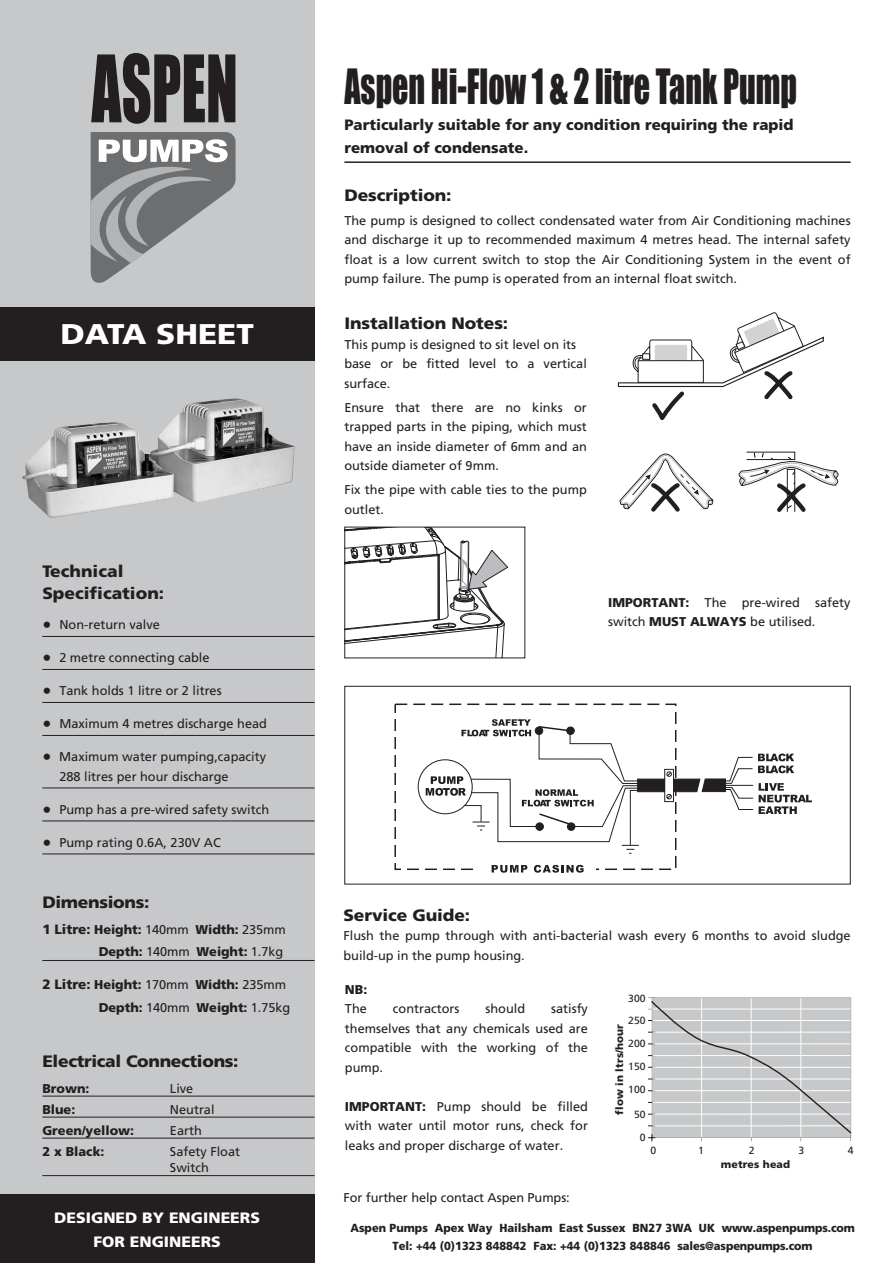
<style>
.page{position:relative;width:893px;height:1263px;background:#fff}
.page>*{position:absolute;margin:0;border:0;box-sizing:border-box;transform-origin:0 0}
.t1{font:45px "Impact";color:#231f20;scale:.71 1}
.t2{font:900 28.5px "Frutiger";color:#fff;scale:1.1 1}
.t3{font:900 16.5px/22.5px "Frutiger";letter-spacing:-.005em;color:#231f20;scale:1.05 1}
.t4{font:900 15px/22.5px "Frutiger";color:#231f20}
.t5{font:900 15px/24px "Frutiger";color:#fff;text-align:center;scale:1.05 1}
.t6{font:12.75px/19.5px "Frutiger";color:#231f20}
.t7{font:900 12.75px/22.5px "Frutiger";letter-spacing:-.005em;color:#231f20;text-align:right}
.t8{font:900 11.7px/18px "Frutiger";color:#231f20;text-align:center;scale:.95 1}
.t9{font:900 10.5px "Frutiger";letter-spacing:.01em;color:#231f20}
.t10{font:10.35px/21.9px "Frutiger";color:#231f20}
.s1{font-weight:900;font-size:18px}
.s2{font-size:13.5px}
.s3{font-weight:400}
.s4{font-weight:900}
</style>
<div class="page">
<div style="left:0;top:0;width:314px;height:1263px;background:#c6c8ca"></div>
<hr style="left:344px;top:161px;width:506px;height:2px;background:#231f20">
<div style="left:394px;top:704px;width:282px;height:166px;border:2px dashed #231f20"></div>
<svg style="left:418px;top:760px;width:54px;height:54px"></svg>
<div style="left:475px;top:865px;width:120px;height:13px;background:#fff"></div>
<svg style="left:491px;top:865px;width:36px;height:8px"></svg>
<svg style="left:534px;top:865px;width:49px;height:8px"></svg>
<svg style="left:425px;top:719px;width:386px;height:135px"></svg>
<div style="left:344px;top:686px;width:506px;height:198px;border:1px solid #231f20"></div>
<svg style="left:91px;top:53px;width:144px;height:71px"></svg>
<svg style="left:90px;top:132px;width:145px;height:151px"></svg>
<div style="left:0;top:308px;width:314px;height:53px;background:#231f20"></div>
<hr style="left:42px;top:636px;width:272px;height:1px;background:#231f20">
<hr style="left:42px;top:669px;width:272px;height:1px;background:#231f20">
<hr style="left:42px;top:702px;width:272px;height:1px;background:#231f20">
<hr style="left:42px;top:735px;width:272px;height:1px;background:#231f20">
<hr style="left:42px;top:788px;width:272px;height:1px;background:#231f20">
<hr style="left:42px;top:821px;width:272px;height:1px;background:#231f20">
<hr style="left:42px;top:854px;width:272px;height:1px;background:#231f20">
<hr style="left:42px;top:960px;width:272px;height:1px;background:#231f20">
<hr style="left:42px;top:1096px;width:272px;height:1px;background:#231f20">
<hr style="left:42px;top:1117px;width:272px;height:1px;background:#231f20">
<hr style="left:42px;top:1138px;width:272px;height:1px;background:#231f20">
<hr style="left:42px;top:1175px;width:272px;height:1px;background:#231f20">
<img style="left:22px;top:398px;width:273px;height:120px">
<div style="left:0;top:1195px;width:314px;height:68px;background:#231f20"></div>
<svg style="left:346px;top:529px;width:162px;height:127px"></svg>
<div style="left:344px;top:527px;width:181px;height:131px;border:1px solid #231f20"></div>
<svg style="left:617px;top:312px;width:207px;height:108px"></svg>
<svg style="left:619px;top:453px;width:94px;height:59px"></svg>
<svg style="left:738px;top:452px;width:101px;height:60px"></svg>
<svg style="left:648px;top:997px;width:203px;height:144px;background:#cacccd"></svg>
<h2 class="t2" style="left:60px;top:323px;width:177px">DATA SHEET</h2>
<p class="t3" style="left:42px;top:561px;width:118px">Technical<br>Specification:</p>
<p class="t6" style="left:42px;top:616px;width:119px"><span class="s1">•</span> Non-return valve</p>
<p class="t6" style="left:42px;top:649px;width:169px"><span class="s1">•</span> 2 metre connecting cable</p>
<p class="t6" style="left:42px;top:682px;width:181px"><span class="s1">•</span> Tank holds 1 litre or 2 litres</p>
<p class="t6" style="left:42px;top:715px;width:226px"><span class="s1">•</span> Maximum 4 metres discharge head</p>
<p class="t6" style="left:59px;top:748px;width:208px;text-indent:-17px"><span class="s1">•</span> Maximum water pumping,capacity<br>288 litres per hour discharge</p>
<p class="t6" style="left:42px;top:801px;width:228px"><span class="s1">•</span> Pump has a pre-wired safety switch</p>
<p class="t6" style="left:42px;top:834px;width:180px"><span class="s1">•</span> Pump rating 0.6A, 230V AC</p>
<p class="t3" style="left:42px;top:893px;width:103px">Dimensions:</p>
<p class="t7" style="left:42px;top:919px;width:245px"><span class="s2">1 Litre:</span> Height: <span class="s3">140mm</span> Width: <span class="s3">235mm<br></span>Depth: <span class="s3">140mm</span> Weight: <span class="s3">1.7kg</span></p>
<p class="t7" style="left:99px;top:975px;width:193px;text-align:left;text-indent:-56px"><span class="s2">2 Litre:</span> Height: <span class="s3">170mm</span> Width: <span class="s3">235mm<br></span>Depth: <span class="s3">140mm</span> Weight: <span class="s3">1.75kg</span></p>
<p class="t3" style="left:42px;top:1052px;width:188px">Electrical Connections:</p>
<p class="t7" style="left:42px;top:1078px;width:49px">Brown:</p>
<p class="t6" style="left:170px;top:1080px;width:25px">Live</p>
<p class="t7" style="left:42px;top:1099px;width:34px">Blue:</p>
<p class="t6" style="left:170px;top:1101px;width:46px">Neutral</p>
<p class="t7" style="left:42px;top:1120px;width:93px">Green/yellow:</p>
<p class="t6" style="left:170px;top:1122px;width:33px">Earth</p>
<p class="t7" style="left:42px;top:1141px;width:64px">2 x Black:</p>
<p class="t6" style="left:170px;top:1144px;width:72px;line-height:16.5px">Safety Float<br>Switch</p>
<p class="t5" style="left:54px;top:1207px;width:197px">DESIGNED BY ENGINEERS<br>FOR ENGINEERS</p>
<h1 class="t1" style="left:344px;top:72px;width:639px">Aspen Hi-Flow 1 &amp; 2 litre Tank Pump</h1>
<p class="t4" style="left:344px;top:115px;width:450px">Particularly suitable for any condition requiring the rapid removal of condensate.</p>
<p class="t3" style="left:344px;top:185px;width:104px">Description:</p>
<p class="t6" style="left:344px;top:211px;width:508px;text-align:justify">The pump is designed to collect condensated water from Air Conditioning machines and discharge it up to recommended maximum 4 metres head. The internal safety float is a low current switch to stop the Air Conditioning System in the event of pump failure. The pump is operated from an internal float switch.</p>
<p class="t3" style="left:344px;top:314px;width:157px">Installation Notes:</p>
<p class="t6" style="left:344px;top:336px;width:244px">This pump is designed to sit level on its base or be fitted level to a vertical surface.</p>
<p class="t6" style="left:344px;top:399px;width:244px;text-align:justify">Ensure that there are no kinks or trapped parts in the piping, which must have an inside diameter of 6mm and an outside diameter of 9mm.</p>
<p class="t6" style="left:344px;top:481px;width:244px">Fix the pipe with cable ties to the pump outlet.</p>
<p class="t6" style="left:608px;top:593px;width:244px"><span class="s4">IMPORTANT:</span> The pre-wired safety switch <span class="s4">MUST ALWAYS</span> be utilised.</p>
<p class="t3" style="left:343px;top:905px;width:122px">Service Guide:</p>
<p class="t6" style="left:343px;top:927px;width:508px">Flush the pump through with anti-bacterial wash every 6 months to avoid sludge build-up in the pump housing.</p>
<p class="t7" style="left:345px;top:979px;width:24px">NB:</p>
<p class="t6" style="left:345px;top:1000px;width:23px">The</p>
<p class="t6" style="left:393px;top:1000px;width:68px">contractors</p>
<p class="t6" style="left:485px;top:1000px;width:41px">should</p>
<p class="t6" style="left:345px;top:1000px;width:244px;text-align:justify;text-indent:206px">satisfy themselves that any chemicals used are compatible with the working of the pump.</p>
<p class="t6" style="left:345px;top:1097px;width:244px;text-align:justify"><span class="s4">IMPORTANT:</span> Pump should be filled with water until motor runs, check for leaks and proper discharge of water.</p>
<p class="t6" style="left:343px;top:1189px;width:228px">For further help contact Aspen Pumps:</p>
<p class="t10" style="left:628px;top:988px;width:19px">300<br>250</p>
<p class="t10" style="left:628px;top:1034px;width:19px">200</p>
<p class="t10" style="left:628px;top:1057px;width:19px">150</p>
<p class="t10" style="left:628px;top:1080px;width:19px">100</p>
<p class="t10" style="left:634px;top:1104px;width:13px">50</p>
<p class="t10" style="left:640px;top:1127px;width:7px">0</p>
<p class="t9" style="left:615px;top:1115px;width:92px;rotate:-90deg">flow in ltrs/hour</p>
<p class="t10" style="left:650px;top:1140px;width:7px">0</p>
<p class="t10" style="left:698px;top:1140px;width:7px">1</p>
<p class="t10" style="left:748px;top:1140px;width:7px">2</p>
<p class="t10" style="left:798px;top:1140px;width:7px">3</p>
<p class="t10" style="left:847px;top:1140px;width:7px">4</p>
<p class="t9" style="left:720px;top:1160px;width:71px">metres head</p>
<p class="t8" style="left:350px;top:1220px;width:532px">Aspen Pumps Apex Way Hailsham East Sussex BN27 3WA UK www.aspenpumps.com<br>Tel: +44 (0)1323 848842 Fax: +44 (0)1323 848846 sales@aspenpumps.com</p>
</div>
